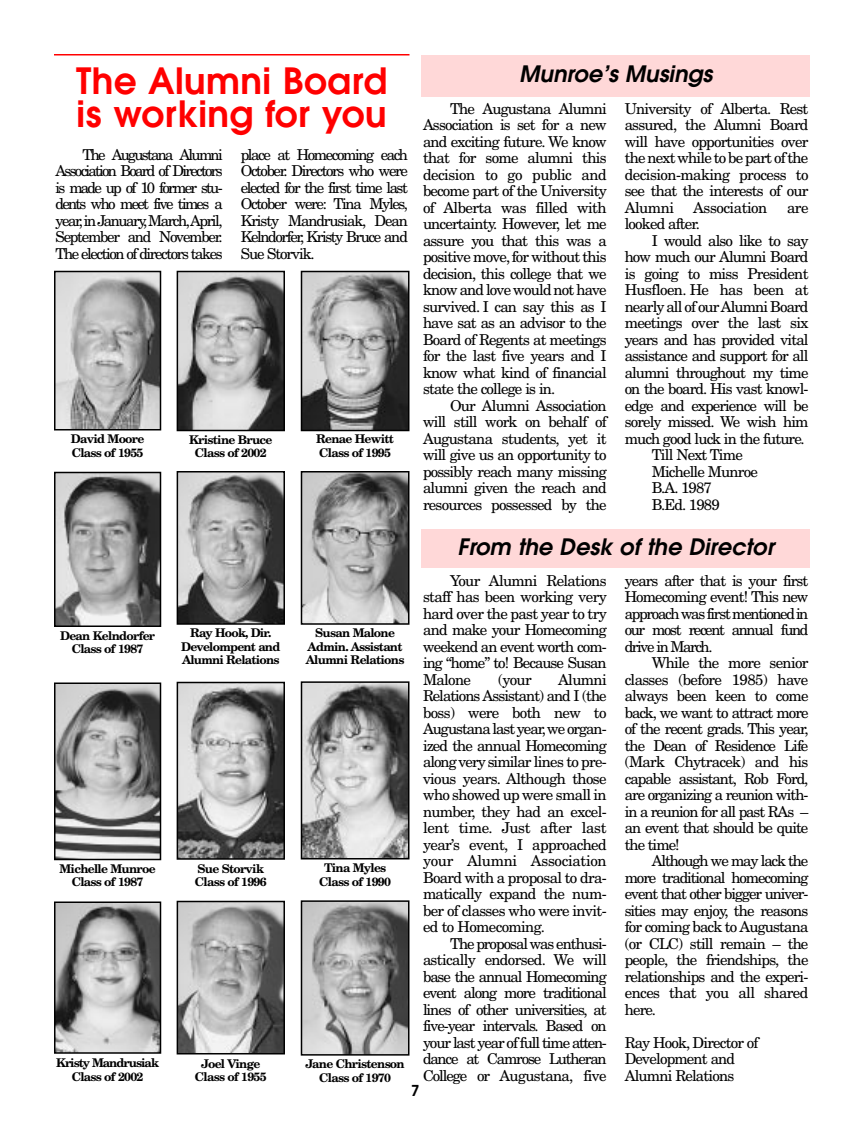
<style>
.page{position:relative;width:864px;height:1134px;background:#fff}
.page>*{position:absolute;margin:0;border:0;box-sizing:border-box;transform-origin:0 0}
.t1{font:600 36px/33.3px "Avant Garde";letter-spacing:.01em;color:#f00}
.t2{font:italic 600 22.5px "Avant Garde";color:#000}
.t3{font:15px/16.5px "New Century Schlbk";letter-spacing:-.06em;color:#000;text-align:justify}
.t4{font:15px "New Century Schlbk";letter-spacing:-.04em;color:#000}
.t5{font:15px "New Century Schlbk";letter-spacing:-.035em;color:#000}
.t6{font:600 15px "Avant Garde";color:#000}
.t7{font:700 12px/13.5px "New Century Schlbk";letter-spacing:-.06em;color:#000;text-align:center}
.t8{font:700 12px/13.5px "New Century Schlbk";letter-spacing:-.08em;color:#000;text-align:center}
</style>
<div class="page">
<img style="left:180px;top:274px;width:102px;height:154px">
<div style="left:177px;top:271px;width:108px;height:160px;border:2px solid #000"></div>
<img style="left:304px;top:274px;width:103px;height:154px">
<div style="left:301px;top:271px;width:109px;height:160px;border:2px solid #000"></div>
<img style="left:57px;top:685px;width:101px;height:172px">
<div style="left:54px;top:682px;width:107px;height:178px;border:2px solid #000"></div>
<img style="left:180px;top:685px;width:102px;height:172px">
<div style="left:177px;top:682px;width:108px;height:178px;border:2px solid #000"></div>
<img style="left:304px;top:684px;width:103px;height:173px">
<div style="left:301px;top:681px;width:109px;height:179px;border:2px solid #000"></div>
<img style="left:57px;top:274px;width:101px;height:153px">
<div style="left:54px;top:271px;width:107px;height:159px;border:2px solid #000"></div>
<img style="left:57px;top:475px;width:101px;height:149px">
<div style="left:54px;top:472px;width:107px;height:155px;border:2px solid #000"></div>
<img style="left:180px;top:474px;width:102px;height:148px">
<div style="left:177px;top:471px;width:108px;height:154px;border:2px solid #000"></div>
<img style="left:304px;top:474px;width:103px;height:148px">
<div style="left:301px;top:471px;width:109px;height:154px;border:2px solid #000"></div>
<img style="left:57px;top:905px;width:101px;height:146px">
<div style="left:54px;top:902px;width:107px;height:152px;border:2px solid #000"></div>
<img style="left:180px;top:904px;width:102px;height:147px">
<div style="left:177px;top:901px;width:108px;height:153px;border:2px solid #000"></div>
<img style="left:304px;top:903px;width:103px;height:150px">
<div style="left:301px;top:900px;width:109px;height:156px;border:2px solid #000"></div>
<div style="left:422px;top:55px;width:388px;height:41px;background:#ffd8d8"></div>
<div style="left:422px;top:530px;width:388px;height:38px;background:#ffd8d8"></div>
<hr style="left:54px;top:54px;width:356px;height:2px;background:#f00">
<h2 class="t2" style="left:519px;top:65px;width:194px">Munroe’s Musings</h2>
<h1 class="t1" style="left:76px;top:67px;width:312px">The Alumni Board is working for you</h1>
<p class="t3" style="left:423px;top:102px;width:185px;text-indent:27px">The Augustana Alumni Association is set for a new and exciting future. We know that for some alumni this decision to go public and become part of the University of Alberta was filled with uncertainty. However, let me assure you that this was a positive move, for without this decision, this college that we know and love would not have survived. I can say this as I have sat as an advisor to the Board of Regents at meetings for the last five years and I know what kind of financial state the college is in.</p>
<p class="t3" style="left:423px;top:399px;width:185px;text-indent:27px">Our Alumni Association will still work on behalf of Augustana students, yet it will give us an opportunity to possibly reach many missing alumni given the reach and resources possessed by the</p>
<p class="t3" style="left:625px;top:102px;width:185px">University of Alberta. Rest assured, the Alumni Board will have opportunities over the next while to be part of the decision-making process to see that the interests of our Alumni</p>
<p class="t3" style="left:56px;top:147px;width:169px;text-indent:27px">The Augustana Alumni Association Board of Directors is made up of 10 former stu&shy;dents who meet five times a year,in January,March,April, September and November.<br>The election of directors takes</p>
<p class="t3" style="left:241px;top:147px;width:169px">place at Homecoming each October. Directors who were elected for the first time last October were: Tina Myles, Kristy Mandrusiak, Dean Kelndorfer, Kristy Bruce and Sue Storvik.</p>
<p class="t5" style="left:693px;top:202px;width:76px">Association</p>
<p class="t3" style="left:787px;top:201px;width:23px">are</p>
<p class="t3" style="left:625px;top:217px;width:77px">looked after.</p>
<p class="t3" style="left:652px;top:234px;width:158px">I would also like to say</p>
<p class="t3" style="left:625px;top:250px;width:185px">how much our Alumni Board</p>
<p class="t3" style="left:625px;top:267px;width:185px">is going to miss President</p>
<p class="t4" style="left:625px;top:284px;width:185px">Husfloen. He has been at</p>
<p class="t3" style="left:625px;top:300px;width:185px">nearly all of our Alumni Board</p>
<p class="t3" style="left:625px;top:316px;width:185px">meetings over the last six</p>
<p class="t3" style="left:625px;top:333px;width:185px">years and has provided vital</p>
<p class="t3" style="left:625px;top:349px;width:185px">assistance and support for all</p>
<p class="t3" style="left:625px;top:366px;width:185px">alumni throughout my time</p>
<p class="t3" style="left:625px;top:382px;width:185px">on the board. His vast knowl-</p>
<p class="t3" style="left:625px;top:399px;width:185px">edge and experience will be</p>
<p class="t3" style="left:625px;top:415px;width:185px">sorely missed. We wish him</p>
<p class="t3" style="left:625px;top:432px;width:182px">much good luck in the future.</p>
<p class="t3" style="left:652px;top:448px;width:93px">Till Next Time</p>
<p class="t3" style="left:652px;top:465px;width:108px">Michelle Munroe</p>
<p class="t3" style="left:652px;top:481px;width:62px">B.A. 1987</p>
<p class="t3" style="left:652px;top:498px;width:69px">B.Ed. 1989</p>
<h2 class="t2" style="left:458px;top:539px;width:318px">From the Desk of the Director</h2>
<p class="t3" style="left:423px;top:573px;width:185px;text-indent:27px">Your Alumni Relations staff has been working very hard over the past year to try and make your Homecoming weekend an event worth com&shy;ing “home” to! Because Susan Malone</p>
<p class="t7" style="left:71px;top:433px;width:75px;text-align:left">David Moore<br>Class of 1955</p>
<p class="t7" style="left:189px;top:434px;width:85px">Kristine Bruce<br>Class of 2002</p>
<p class="t7" style="left:316px;top:434px;width:79px;text-align:left">Renae Hewitt<br>Class of 1995</p>
<p class="t3" style="left:625px;top:573px;width:185px">years after that is your first Homecoming event! This new approach was first mentioned in our most recent annual fund drive in March.</p>
<p class="t3" style="left:625px;top:656px;width:185px;text-indent:27px">While the more senior classes (before 1985) have always been keen to come back, we want to attract more of the recent grads. This year, the Dean of Residence Life (Mark Chytracek) and his capable assistant, Rob Ford, are organizing a reunion with&shy;in a reunion for all past RAs – an event that should be quite the time!</p>
<p class="t3" style="left:625px;top:854px;width:185px;text-indent:27px">Although we may lack the more traditional homecoming event that other bigger univer&shy;sities may enjoy, the reasons for coming back to Augustana (or CLC) still remain – the people, the friendships, the relationships and the experi&shy;ences that you all shared here.</p>
<p class="t3" style="left:625px;top:1035px;width:135px;text-align:left">Ray Hook, Director of<br>Development and<br>Alumni Relations</p>
<p class="t7" style="left:60px;top:630px;width:97px">Dean Kelndorfer<br>Class of 1987</p>
<p class="t7" style="left:181px;top:627px;width:101px">Ray Hook, Dir.<br>Develompent and<br>Alumni Relations</p>
<p class="t7" style="left:306px;top:627px;width:100px">Susan Malone<br>Admin. Assistant<br>Alumni Relations</p>
<p class="t3" style="left:498px;top:672px;width:35px">(your</p>
<p class="t3" style="left:423px;top:672px;width:185px;text-indent:135px">Alumni Relations Assistant) and I (the boss) were both new to Augustana last year,we organ&shy;ized the annual Homecoming along very similar lines to pre&shy;vious years. Although those who showed up were small in number, they had an excel&shy;lent time. Just after last year’s event, I approached your Alumni Association Board with a proposal to dra&shy;matically expand the num&shy;ber of classes who were invit&shy;ed to Homecoming.</p>
<p class="t3" style="left:423px;top:936px;width:185px;text-indent:27px">The proposal was enthusi&shy;astically endorsed. We will base the annual Homecoming event along more traditional lines of other universities, at five-year intervals. Based on your last year of full time atten&shy;dance at Camrose Lutheran College or Augustana, five</p>
<p class="t7" style="left:60px;top:863px;width:98px">Michelle Munroe<br>Class of 1987</p>
<p class="t7" style="left:195px;top:863px;width:73px;text-align:left">Sue Storvik<br>Class of 1996</p>
<p class="t7" style="left:319px;top:862px;width:73px">Tina Myles<br>Class of 1990</p>
<p class="t8" style="left:56px;top:1057px;width:104px">Kristy Mandrusiak<br>Class of 2002</p>
<p class="t7" style="left:195px;top:1058px;width:73px">Joel Vinge<br>Class of 1955</p>
<p class="t7" style="left:305px;top:1058px;width:101px">Jane Christenson<br>Class of 1970</p>
<p class="t6" style="left:411px;top:1085px;width:10px">7</p>
</div>
